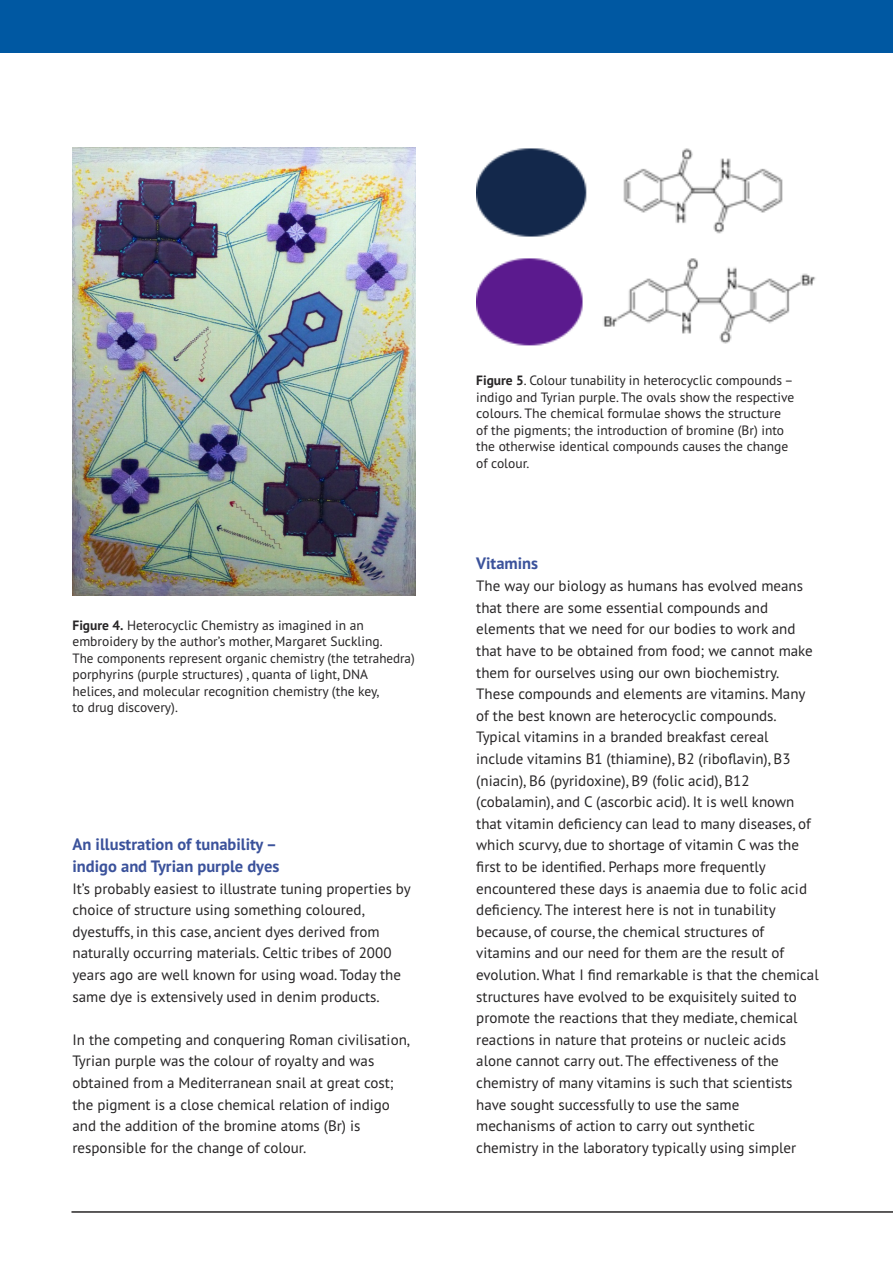
<style>
.page{position:relative;width:893px;height:1263px;background:#fff}
.page>*{position:absolute;margin:0;border:0;box-sizing:border-box;transform-origin:0 0}
.t1{font:700 16.5px/21.6px "PT Sans";color:#3b529b}
.t2{font:15px/21.6px "PT Sans";color:#272526}
.t3{font:13.5px/16.5px "PT Sans";color:#272526}
.s1{font-weight:700}
</style>
<div class="page">
<div style="left:0;top:0;width:893px;height:53px;background:#0058a2"></div>
<img style="left:72px;top:147px;width:344px;height:448px">
<img style="left:476px;top:148px;width:307px;height:89px">
<img style="left:476px;top:258px;width:340px;height:88px">
<hr style="left:71px;top:1211px;width:822px;height:2px;background:#272526">
<p class="t3" style="left:72px;top:616px;width:344px"><span class="s1">Figure 4.</span> Heterocyclic Chemistry as imagined in an embroidery by the author’s mother, Margaret Suckling.<br>The components represent organic chemistry (the tetrahedra) porphyrins (purple structures) , quanta of light, DNA<br>helices, and molecular recognition chemistry (the key,<br>to drug discovery).</p>
<p class="t1" style="left:72px;top:833px;width:208px">An illustration of tunability – indigo and Tyrian purple dyes</p>
<p class="t2" style="left:72px;top:877px;width:340px">It’s probably easiest to illustrate tuning properties by choice of structure using something coloured, dyestuffs, in this case, ancient dyes derived from naturally occurring materials. Celtic tribes of 2000 years ago are well known for using woad. Today the same dye is extensively used in denim products.</p>
<p class="t2" style="left:72px;top:1028px;width:339px">In the competing and conquering Roman civilisation, Tyrian purple was the colour of royalty and was obtained from a Mediterranean snail at great cost; the pigment is a close chemical relation of indigo and the addition of the bromine atoms (Br) is responsible for the change of colour.</p>
<p class="t3" style="left:476px;top:372px;width:320px"><span class="s1">Figure 5</span>. Colour tunability in heterocyclic compounds – indigo and Tyrian purple. The ovals show the respective colours. The chemical formulae shows the structure of the pigments; the introduction of bromine (Br) into the otherwise identical compounds causes the change of colour.</p>
<p class="t1" style="left:476px;top:552px;width:63px">Vitamins</p>
<p class="t2" style="left:476px;top:575px;width:344px">The way our biology as humans has evolved means that there are some essential compounds and elements that we need for our bodies to work and that have to be obtained from food; we cannot make them for ourselves using our own biochemistry.<br>These compounds and elements are vitamins. Many of the best known are heterocyclic compounds.<br>Typical vitamins in a branded breakfast cereal include vitamins B1 (thiamine), B2 (riboflavin), B3 (niacin), B6 (pyridoxine), B9 (folic acid), B12 (cobalamin), and C (ascorbic acid). It is well known that vitamin deficiency can lead to many diseases, of which scurvy, due to shortage of vitamin C was the first to be identified. Perhaps more frequently encountered these days is anaemia due to folic acid deficiency. The interest here is not in tunability because, of course, the chemical structures of vitamins and our need for them are the result of evolution. What I find remarkable is that the chemical structures have evolved to be exquisitely suited to promote the reactions that they mediate, chemical reactions in nature that proteins or nucleic acids alone cannot carry out. The effectiveness of the chemistry of many vitamins is such that scientists have sought successfully to use the same mechanisms of action to carry out synthetic chemistry in the laboratory typically using simpler</p>
</div>
